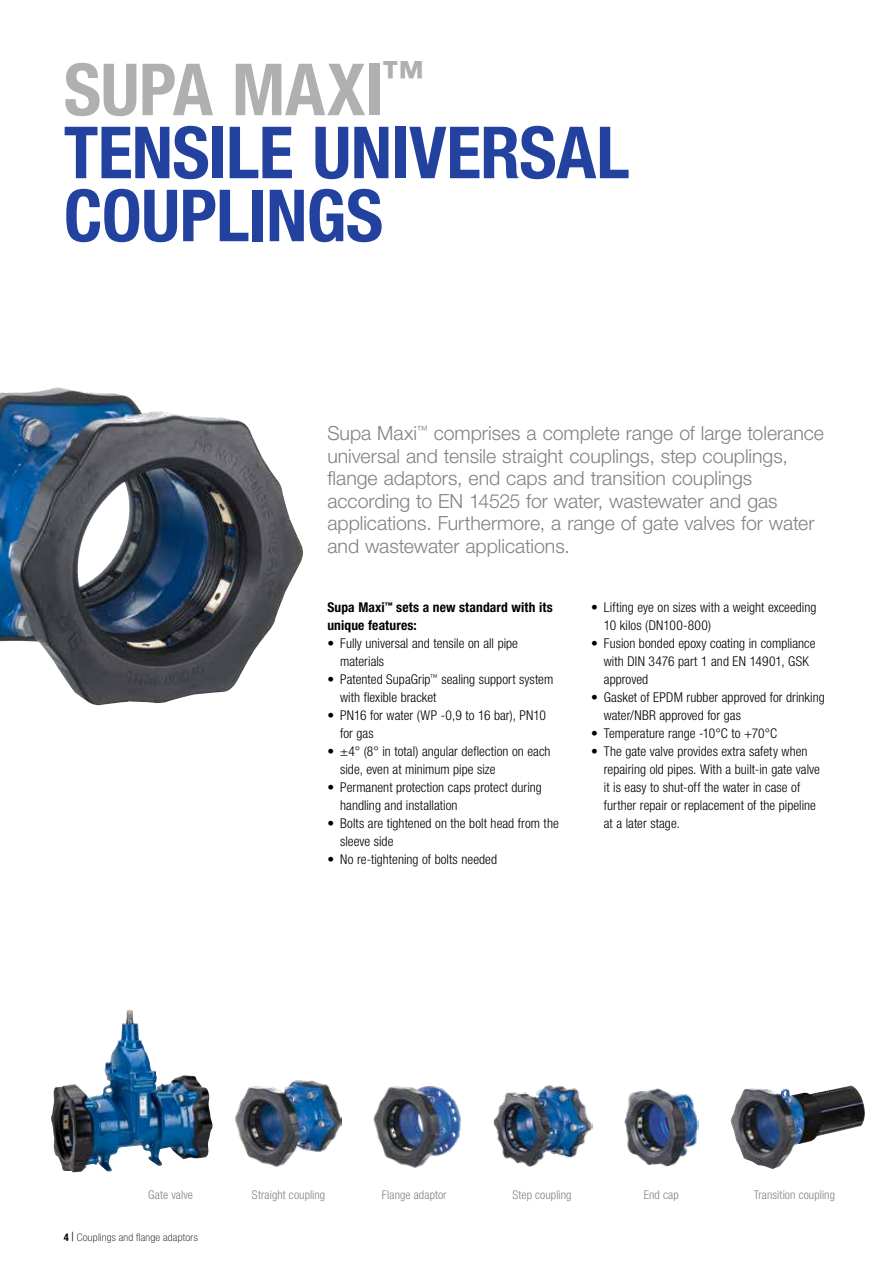
<style>
.page{position:relative;width:893px;height:1263px;background:#fff}
.page>*{position:absolute;margin:0;border:0;box-sizing:border-box;transform-origin:0 0}
.t1{font:700 condensed 72px/63px "Helvetica Neue LT Pro";letter-spacing:-.005em;color:#23419f}
.t2{font:300 19.5px/22.5px "Helvetica Neue LT Pro";letter-spacing:-.005em;color:#818281}
.t3{font:300 condensed 13.5px/18px "Helvetica Neue LT Pro";letter-spacing:.005em;color:#000}
.t4{font:700 condensed 13.5px/18px "Helvetica Neue LT Pro";letter-spacing:.01em;color:#000}
.t5{font:300 condensed 12px "Helvetica Neue LT Pro";letter-spacing:.01em;color:#818281}
.t6{font:100 condensed 10.5px "Helvetica Neue LT Pro";letter-spacing:.02em;color:#000;scale:1.1 1}
.s1{color:#afb0b0}
.s2{font-weight:700}
.s3{font-family:"Times New Roman";font-weight:700;font-stretch:normal}
</style>
<div class="page">
<img style="left:624px;top:1088px;width:74px;height:78px">
<img style="left:494px;top:1085px;width:99px;height:81px">
<img style="left:235px;top:1080px;width:107px;height:87px">
<img style="left:373px;top:1086px;width:88px;height:82px">
<img style="left:752px;top:1085px;width:99px;height:10px">
<img style="left:51px;top:1010px;width:155px;height:162px">
<img style="left:0;top:387px;width:304px;height:318px">
<h1 class="t1" style="left:64px;top:57px;width:567px"><span class="s1">SUPA MAXI</span><sup>™<br></sup>TENSILE UNIVERSAL<br>COUPLINGS</h1>
<p class="t2" style="left:327px;top:422px;width:498px">Supa Maxi<sup>™</sup> comprises a complete range of large tolerance universal and tensile straight couplings, step couplings, flange adaptors, end caps and transition couplings according to EN 14525 for water, wastewater and gas applications. Furthermore, a range of gate valves for water and wastewater applications.</p>
<p class="t4" style="left:327px;top:598px;width:227px">Supa Maxi<sup>™</sup> sets a new standard with its unique features:</p>
<p class="t3" style="left:340px;top:634px;width:179px;text-indent:-13px">• Fully universal and tensile on all pipe materials</p>
<p class="t3" style="left:340px;top:670px;width:215px;text-indent:-13px">• Patented SupaGrip<sup>™</sup> sealing support system with flexible bracket</p>
<p class="t3" style="left:340px;top:706px;width:207px;text-indent:-13px">• PN16 for water (WP -0,9 to 16 bar), PN10 for gas</p>
<p class="t3" style="left:340px;top:742px;width:212px;text-indent:-13px">• ±4° (8° in total) angular deflection on each side, even at minimum pipe size</p>
<p class="t3" style="left:340px;top:778px;width:203px;text-indent:-13px">• Permanent protection caps protect during handling and installation</p>
<p class="t3" style="left:340px;top:814px;width:220px;text-indent:-13px">• Bolts are tightened on the bolt head from the sleeve side</p>
<p class="t3" style="left:327px;top:850px;width:171px">• No re-tightening of bolts needed</p>
<p class="t3" style="left:604px;top:598px;width:214px;text-indent:-13px">• Lifting eye on sizes with a weight exceeding<br>10 kilos (DN100-800)</p>
<p class="t3" style="left:604px;top:634px;width:213px;text-indent:-13px">• Fusion bonded epoxy coating in compliance with DIN 3476 part 1 and EN 14901, GSK approved</p>
<p class="t3" style="left:604px;top:688px;width:222px;text-indent:-13px">• Gasket of EPDM rubber approved for drinking water/NBR approved for gas</p>
<p class="t3" style="left:591px;top:724px;width:188px">• Temperature range -10°C to +70°C</p>
<p class="t3" style="left:604px;top:742px;width:218px;text-indent:-13px">• The gate valve provides extra safety when repairing old pipes. With a built-in gate valve it is easy to shut-off the water in case of further repair or replacement of the pipeline at a later stage.</p>
<p class="t5" style="left:148px;top:1188px;width:46px">Gate valve</p>
<p class="t5" style="left:252px;top:1188px;width:75px">Straight coupling</p>
<p class="t5" style="left:382px;top:1188px;width:66px">Flange adaptor</p>
<p class="t5" style="left:512px;top:1188px;width:61px">Step coupling</p>
<p class="t5" style="left:644px;top:1188px;width:37px">End cap</p>
<p class="t5" style="left:754px;top:1188px;width:83px">Transition coupling</p>
<p class="t6" style="left:64px;top:1231px;width:123px"><span class="s2">4</span> <span class="s3">|</span> Couplings and flange adaptors</p>
</div>
